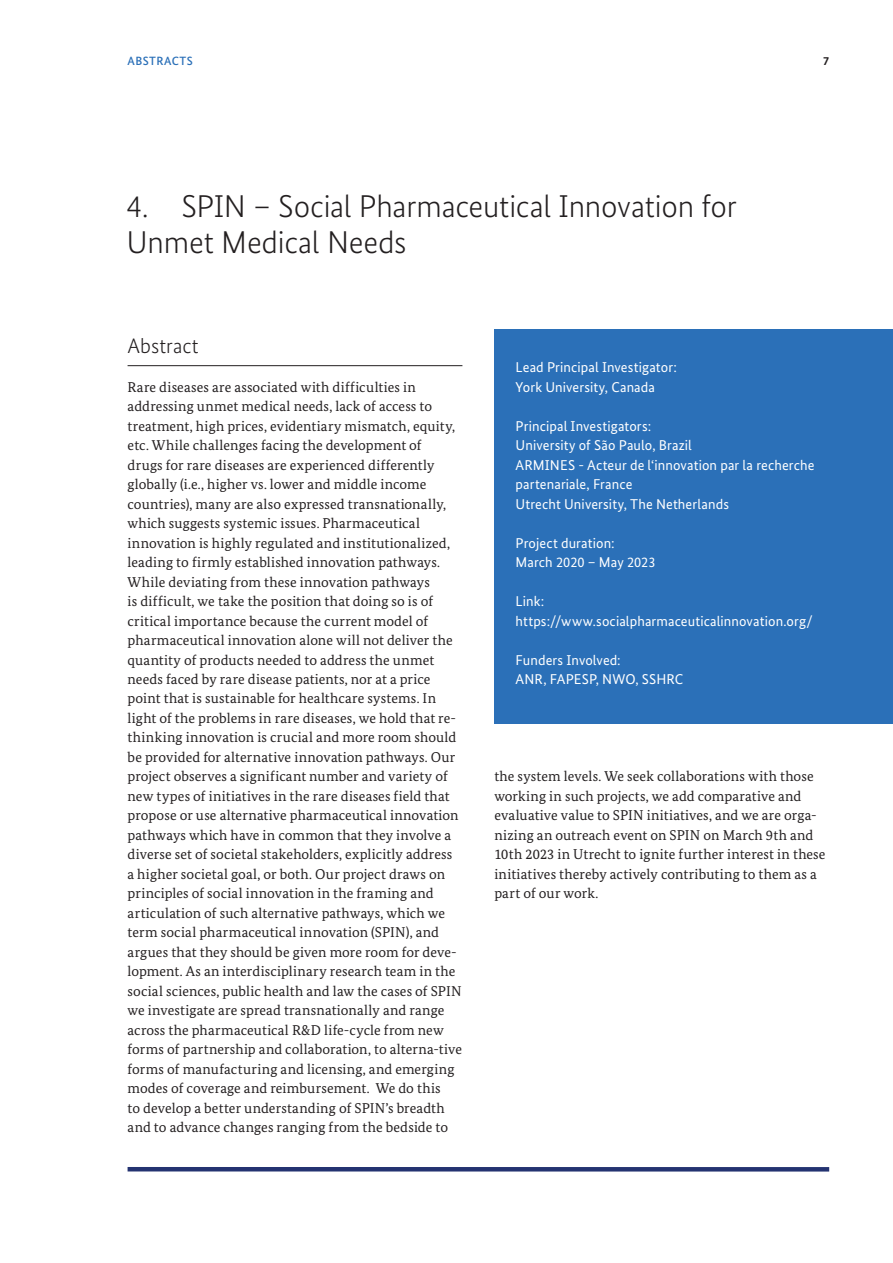
<style>
.page{position:relative;width:893px;height:1263px;background:#fff}
.page>*{position:absolute;margin:0;border:0;box-sizing:border-box;transform-origin:0 0}
.t1{font:300 31.5px/36px "Bundes Sans";letter-spacing:-.01em;color:#231f20}
.t2{font:300 21px "Bundes Sans";letter-spacing:.005em;color:#231f20}
.t3{font:14.25px/19.5px "Bundes Serif";letter-spacing:.01em;color:#231f20}
.t4{font:14.25px/19.5px "Bundes Sans";letter-spacing:.005em;color:#fff}
.t5{font:500 12px "Bundes Sans";letter-spacing:.035em;color:#2b70b8}
.t6{font:700 12px "Bundes Sans";color:#231f20}
</style>
<div class="page">
<div style="left:494px;top:329px;width:399px;height:394px;background:#2b70b8"></div>
<hr style="left:128px;top:1167px;width:701px;height:4px;background:#243371">
<hr style="left:128px;top:365px;width:334px;height:1px;background:#231f20">
<p class="t5" style="left:128px;top:53px;width:67px">ABSTRACTS</p>
<p class="t6" style="left:823px;top:53px;width:7px">7</p>
<h1 class="t1" style="left:127px;top:188px;width:612px">4. SPIN – Social Pharmaceutical Innovation for<br>Unmet Medical Needs</h1>
<h2 class="t2" style="left:128px;top:334px;width:73px">Abstract</h2>
<p class="t3" style="left:128px;top:377px;width:336px">Rare diseases are associated with difficulties in addressing unmet medical needs, lack of access to treatment, high prices, evidentiary mismatch, equity, etc. While challenges facing the development of<br>drugs for rare diseases are experienced differently globally (i.e., higher vs. lower and middle income countries), many are also expressed transnationally, which suggests systemic issues. Pharmaceutical innovation is highly regulated and institutionalized, leading to firmly established innovation pathways.<br>While deviating from these innovation pathways<br>is difficult, we take the position that doing so is of critical importance because the current model of pharmaceutical innovation alone will not deliver the quantity of products needed to address the unmet needs faced by rare disease patients, nor at a price point that is sustainable for healthcare systems. In light of the problems in rare diseases, we hold that re&shy;thinking innovation is crucial and more room should be provided for alternative innovation pathways. Our project observes a significant number and variety of new types of initiatives in the rare diseases field that propose or use alternative pharmaceutical innovation pathways which have in common that they involve a diverse set of societal stakeholders, explicitly address a higher societal goal, or both. Our project draws on principles of social innovation in the framing and articulation of such alternative pathways, which we term social pharmaceutical innovation (SPIN), and argues that they should be given more room for deve&shy;lopment. As an interdisciplinary research team in the social sciences, public health and law the cases of SPIN we investigate are spread transnationally and range across the pharmaceutical R&amp;D life-cycle from new forms of partnership and collaboration, to alterna-tive forms of manufacturing and licensing, and emerging modes of coverage and reimbursement. We do this<br>to develop a better understanding of SPIN’s breadth and to advance changes ranging from the bedside to</p>
<p class="t4" style="left:516px;top:357px;width:163px">Lead Principal Investigator:<br>York University, Canada</p>
<p class="t4" style="left:516px;top:416px;width:300px">Principal Investigators:<br>University of São Paulo, Brazil<br>ARMINES - Acteur de l‘innovation par la recherche partenariale, France<br>Utrecht University, The Netherlands</p>
<p class="t4" style="left:516px;top:533px;width:142px">Project duration:<br>March 2020 – May 2023</p>
<p class="t4" style="left:516px;top:591px;width:299px">Link: https://www.socialpharmaceuticalinnovation.org/</p>
<p class="t4" style="left:516px;top:650px;width:169px">Funders Involved:<br>ANR, FAPESP, NWO, SSHRC</p>
<p class="t3" style="left:494px;top:766px;width:333px">the system levels. We seek collaborations with those working in such projects, we add comparative and evaluative value to SPIN initiatives, and we are orga&shy;nizing an outreach event on SPIN on March 9th and 10th 2023 in Utrecht to ignite further interest in these initiatives thereby actively contributing to them as a part of our work.</p>
</div>
